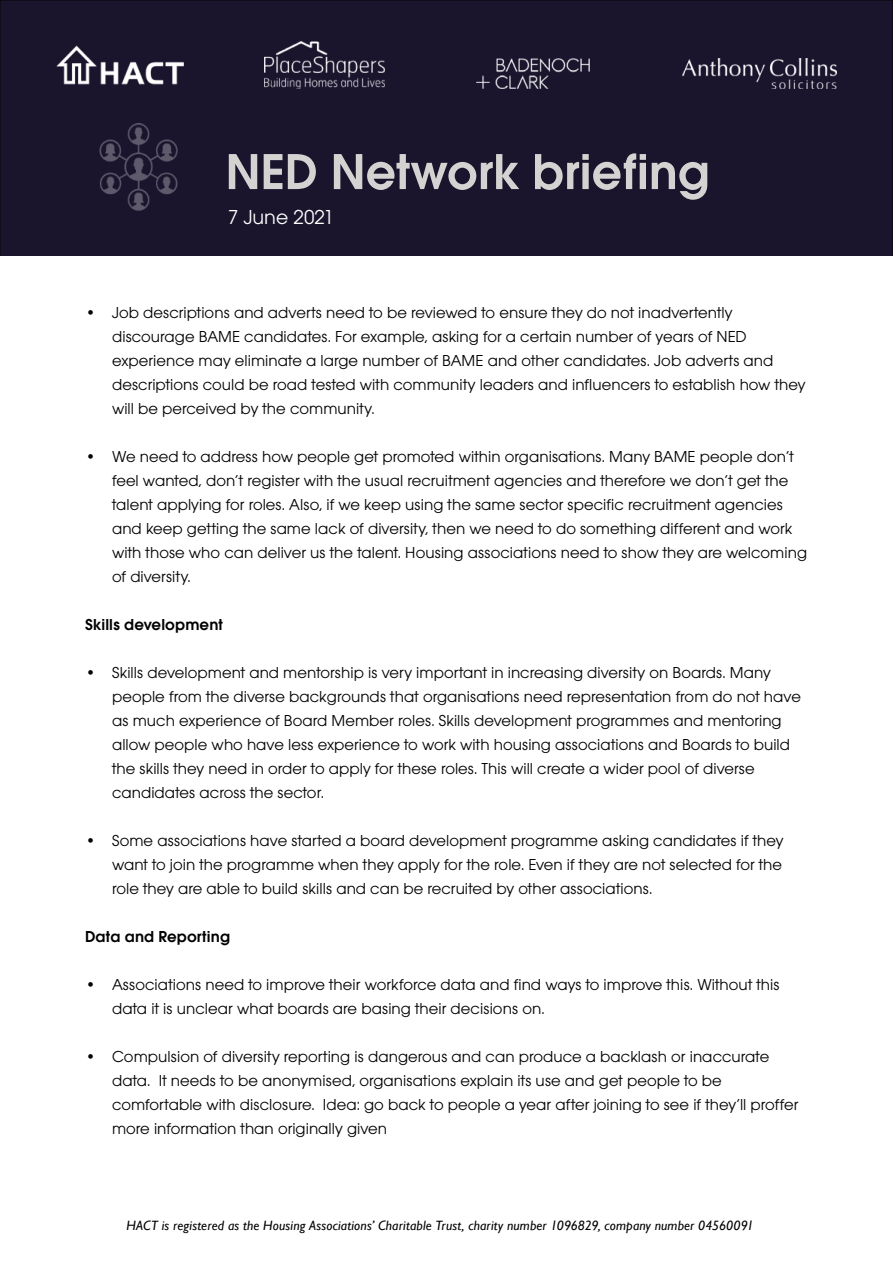
<style>
.page{position:relative;width:893px;height:1263px;background:#fff}
.page>*{position:absolute;margin:0;border:0;box-sizing:border-box;transform-origin:0 0}
.t1{font:600 52.5px "Avant Garde ITC";color:#d5d3d1}
.t2{font:21px "Avant Garde ITC";color:#fff}
.t3{font:16.5px/24px "Avant Garde ITC";letter-spacing:.005em;color:#000}
.t4{font:600 16.5px "Avant Garde ITC";letter-spacing:.01em;color:#000}
.t5{font:italic 13.5px "Gill Sans";letter-spacing:.01em;color:#000}
</style>
<div class="page">
<div style="left:0;top:0;width:893px;height:256px;background:#1a152d"></div>
<img style="left:88px;top:123px;width:101px;height:101px">
<img style="left:265px;top:41px;width:120px;height:47px">
<img style="left:477px;top:58px;width:113px;height:30px">
<img style="left:682px;top:58px;width:154px;height:30px">
<img style="left:54px;top:42px;width:135px;height:46px">
<h1 class="t1" style="left:226px;top:141px;width:486px">NED Network briefing</h1>
<p class="t2" style="left:228px;top:205px;width:108px">7 June 2021</p>
<p class="t3" style="left:112px;top:301px;width:695px;text-indent:-27px">• Job descriptions and adverts need to be reviewed to ensure they do not inadvertently discourage BAME candidates. For example, asking for a certain number of years of NED experience may eliminate a large number of BAME and other candidates. Job adverts and descriptions could be road tested with community leaders and influencers to establish how they will be perceived by the community.</p>
<p class="t3" style="left:112px;top:445px;width:697px;text-indent:-27px">• We need to address how people get promoted within organisations. Many BAME people don’t feel wanted, don’t register with the usual recruitment agencies and therefore we don’t get the talent applying for roles. Also, if we keep using the same sector specific recruitment agencies and keep getting the same lack of diversity, then we need to do something different and work with those who can deliver us the talent. Housing associations need to show they are welcoming of diversity.</p>
<p class="t4" style="left:85px;top:615px;width:140px">Skills development</p>
<p class="t3" style="left:112px;top:661px;width:690px;text-indent:-27px">• Skills development and mentorship is very important in increasing diversity on Boards. Many people from the diverse backgrounds that organisations need representation from do not have as much experience of Board Member roles. Skills development programmes and mentoring allow people who have less experience to work with housing associations and Boards to build the skills they need in order to apply for these roles. This will create a wider pool of diverse candidates across the sector.</p>
<p class="t3" style="left:112px;top:829px;width:673px;text-align:justify;text-indent:-27px">• Some associations have started a board development programme asking candidates if they want to join the programme when they apply for the role. Even if they are not selected for the role they are able to build skills and can be recruited by other associations.</p>
<p class="t4" style="left:85px;top:927px;width:147px">Data and Reporting</p>
<p class="t3" style="left:112px;top:973px;width:669px;text-indent:-27px">• Associations need to improve their workforce data and find ways to improve this. Without this data it is unclear what boards are basing their decisions on.</p>
<p class="t3" style="left:112px;top:1045px;width:688px;text-indent:-27px">• Compulsion of diversity reporting is dangerous and can produce a backlash or inaccurate data. It needs to be anonymised, organisations explain its use and get people to be comfortable with disclosure. Idea: go back to people a year after joining to see if they’ll proffer more information than originally given</p>
<p class="t5" style="left:127px;top:1218px;width:629px">HACT is registered as the Housing Associations’ Charitable Trust, charity number 1096829, company number 04560091</p>
</div>
